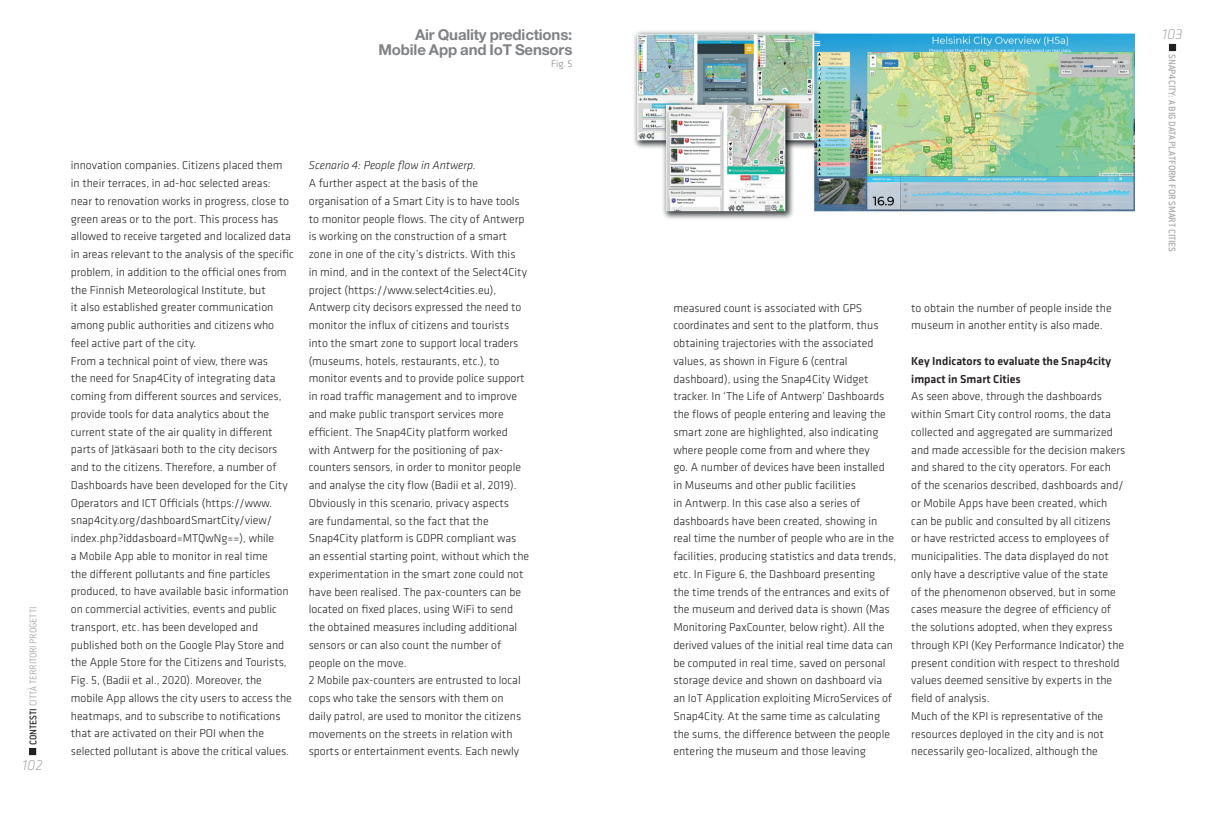
<style>
.page{position:relative;width:1205px;height:815px;background:#fff}
.page>*{position:absolute;margin:0;border:0;box-sizing:border-box;transform-origin:0 0}
.t1{font:700 15px/15px "Helvetica Neue LT Pro";letter-spacing:-.01em;color:#808285;text-align:right}
.t2{font:italic 300 15px "Klavika";color:#a8a9ad}
.t3{font:300 11.88px/17.8px "Klavika";color:#231f20}
.t4{font:500 11.88px/17.8px "Klavika";color:#231f20}
.t5{font:italic 300 11.88px "Klavika";color:#231f20}
.t6{font:500 10.62px "Conduit ITC";letter-spacing:-.01em;color:#a8a9ad}
.t7{font:300 10.62px "Conduit ITC";letter-spacing:-.01em;color:#a8a9ad}
.t8{font:300 10px "Klavika";color:#808285}
.s1{font-weight:500;color:#231f20}
</style>
<div class="page">
<div style="left:29px;top:748px;width:7px;height:7px;border:1px solid #231f20"></div>
<div style="left:1169px;top:44px;width:7px;height:7px;border:1px solid #231f20"></div>
<img style="left:634px;top:31px;width:500px;height:188px">
<p class="t1" style="left:378px;top:26px;width:195px">Air Quality predictions:<br>Mobile App and IoT Sensors</p>
<p class="t8" style="left:551px;top:58px;width:23px">Fig. 5</p>
<p class="t7" style="left:27px;top:745px;width:140px;rotate:-90deg"><span class="s1">CONTESTI</span> CITTÀ TERRITORI PROGETTI</p>
<p class="t2" style="left:22px;top:756px;width:22px">102</p>
<p class="t3" style="left:71px;top:157px;width:224px">innovation companies. Citizens placed them in their terraces, in ad-hoc selected areas: near to renovation works in progress, close to green areas or to the port. This process has allowed to receive targeted and localized data in areas relevant to the analysis of the specific problem, in addition to the official ones from the Finnish Meteorological Institute, but<br>it also established greater communication among public authorities and citizens who feel active part of the city.<br>From a technical point of view, there was<br>the need for Snap4City of integrating data coming from different sources and services, provide tools for data analytics about the current state of the air quality in different parts of Jätkäsaari both to the city decisors and to the citizens. Therefore, a number of Dashboards have been developed for the City Operators and ICT Officials (https://www. snap4city.org/dashboardSmartCity/view/ index.php?iddasboard=MTQwNg==), while<br>a Mobile App able to monitor in real time<br>the different pollutants and fine particles produced, to have available basic information on commercial activities, events and public transport, etc. has been developed and published both on the Google Play Store and the Apple Store for the Citizens and Tourists, Fig. 5, (Badii et al., 2020). Moreover, the mobile App allows the city users to access the heatmaps, and to subscribe to notifications that are activated on their POI when the selected pollutant is above the critical values.</p>
<p class="t5" style="left:309px;top:159px;width:169px">Scenario 4: People flow in Antwerp.</p>
<p class="t3" style="left:309px;top:175px;width:222px">A further aspect at the basis of the organisation of a Smart City is to have tools to monitor people flows. The city of Antwerp is working on the construction of a smart zone in one of the city’s districts. With this<br>in mind, and in the context of the Select4City project (https://www.select4cities.eu), Antwerp city decisors expressed the need to monitor the influx of citizens and tourists into the smart zone to support local traders (museums, hotels, restaurants, etc.), to monitor events and to provide police support in road traffic management and to improve and make public transport services more efficient. The Snap4City platform worked with Antwerp for the positioning of pax&shy;counters sensors, in order to monitor people and analyse the city flow (Badii et al, 2019).<br>Obviously in this scenario, privacy aspects<br>are fundamental, so the fact that the Snap4City platform is GDPR compliant was an essential starting point, without which the experimentation in the smart zone could not have been realised. The pax-counters can be located on fixed places, using WiFi to send the obtained measures including additional sensors or can also count the number of people on the move.<br>2 Mobile pax-counters are entrusted to local cops who take the sensors with them on<br>daily patrol, are used to monitor the citizens movements on the streets in relation with sports or entertainment events. Each newly</p>
<p class="t3" style="left:673px;top:299px;width:224px">measured count is associated with GPS coordinates and sent to the platform, thus obtaining trajectories with the associated values, as shown in Figure 6 (central dashboard), using the Snap4City Widget tracker. In ‘The Life of Antwerp’ Dashboards the flows of people entering and leaving the smart zone are highlighted, also indicating where people come from and where they<br>go. A number of devices have been installed in Museums and other public facilities<br>in Antwerp. In this case also a series of dashboards have been created, showing in real time the number of people who are in the facilities, producing statistics and data trends, etc. In Figure 6, the Dashboard presenting<br>the time trends of the entrances and exits of the museum and derived data is shown (Mas Monitoring PaxCounter, below right). All the derived values of the initial real time data can be computed in real time, saved on personal storage device and shown on dashboard via an IoT Application exploiting MicroServices of Snap4City. At the same time as calculating the sums, the difference between the people entering the museum and those leaving</p>
<p class="t3" style="left:911px;top:299px;width:202px">to obtain the number of people inside the museum in another entity is also made.</p>
<p class="t4" style="left:911px;top:352px;width:201px">Key Indicators to evaluate the Snap4city impact in Smart Cities</p>
<p class="t3" style="left:911px;top:388px;width:216px">As seen above, through the dashboards within Smart City control rooms, the data collected and aggregated are summarized and made accessible for the decision makers and shared to the city operators. For each<br>of the scenarios described, dashboards and/ or Mobile Apps have been created, which can be public and consulted by all citizens<br>or have restricted access to employees of municipalities. The data displayed do not only have a descriptive value of the state<br>of the phenomenon observed, but in some cases measure the degree of efficiency of the solutions adopted, when they express through KPI (Key Performance Indicator) the present condition with respect to threshold values deemed sensitive by experts in the field of analysis.<br>Much of the KPI is representative of the resources deployed in the city and is not necessarily geo-localized, although the</p>
<p class="t2" style="left:1162px;top:25px;width:22px">103</p>
<p class="t6" style="left:1178px;top:54px;width:200px;rotate:90deg">SNAP4CITY: A BIG DATA PLATFORM FOR SMART CITIES</p>
</div>
